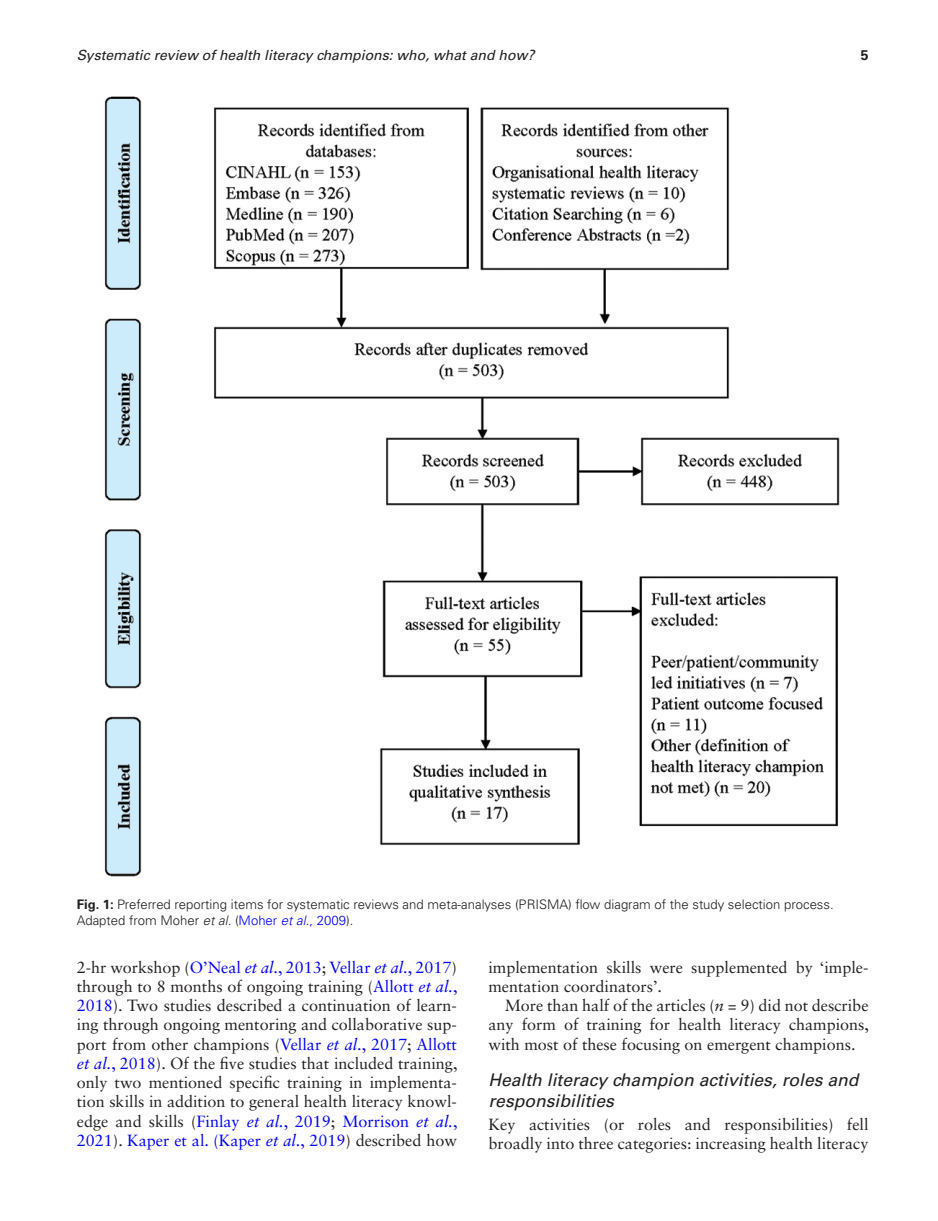
<style>
.page{position:relative;width:938px;height:1221px;background:#fff}
.page>*{position:absolute;margin:0;border:0;box-sizing:border-box;transform-origin:0 0}
.t1{font:italic 17.5px/21px "Univers LT Std";color:#231f20}
.t2{font:16.1px/19.2px "Sabon LT Std";color:#231f20;text-align:justify}
.t3{font:italic 14px "Univers LT Std";color:#231f20}
.t4{font:700 14px "Univers LT Std";color:#231f20}
.t5{font:300 13.12px/16.6px "Univers LT Std";color:#231f20}
.s1{font-weight:700}
.s2{font-style:italic}
.s3{color:#00f}
.s4{font-style:italic;color:#00f}
</style>
<div class="page">
<img style="left:104px;top:96px;width:736px;height:781px">
<p class="t3" style="left:77px;top:46px;width:459px">Systematic review of health literacy champions: who, what and how?</p>
<p class="t4" style="left:860px;top:46px;width:9px">5</p>
<p class="t5" style="left:77px;top:895px;width:758px"><span class="s1">Fig. 1:</span> Preferred reporting items for systematic reviews and meta-analyses (PRISMA) flow diagram of the study selection process.<br>Adapted from Moher <span class="s2">et al.</span> (<span class="s3">Moher</span> <span class="s4">et al</span><span class="s3">., 2009</span>).</p>
<p class="t2" style="left:77px;top:957px;width:382px">2-hr workshop (<span class="s3">O’Neal</span> <span class="s4">et al.</span><span class="s3">, 2013</span>; <span class="s3">Vellar</span> <span class="s4">et al.</span><span class="s3">, 2017</span>) through to 8 months of ongoing training (<span class="s3">Allott</span> <span class="s4">et al.</span><span class="s3">, 2018</span>). Two studies described a continuation of learn&shy;ing through ongoing mentoring and collaborative sup&shy;port from other champions (<span class="s3">Vellar</span> <span class="s4">et al.</span><span class="s3">, 2017</span>; <span class="s3">Allott </span><span class="s4">et al.</span><span class="s3">, 2018</span>). Of the five studies that included training, only two mentioned specific training in implementa&shy;tion skills in addition to general health literacy knowl&shy;edge and skills (<span class="s3">Finlay</span> <span class="s4">et al.</span><span class="s3">, 2019</span>; <span class="s3">Morrison</span> <span class="s4">et al.</span><span class="s3">, 2021</span>). <span class="s3">Kaper et al. (Kaper</span> <span class="s4">et al.</span><span class="s3">, 2019</span>) described how</p>
<p class="t2" style="left:488px;top:957px;width:381px">implementation skills were supplemented by ‘imple&shy;mentation coordinators’.</p>
<p class="t2" style="left:488px;top:995px;width:382px;text-indent:16px">More than half of the articles (<span class="s2">n</span> = 9) did not describe any form of training for health literacy champions, with most of these focusing on emergent champions.</p>
<p class="t1" style="left:488px;top:1069px;width:371px">Health literacy champion activities, roles and responsibilities</p>
<p class="t2" style="left:488px;top:1114px;width:381px">Key activities (or roles and responsibilities) fell broadly into three categories: increasing health literacy</p>
</div>
